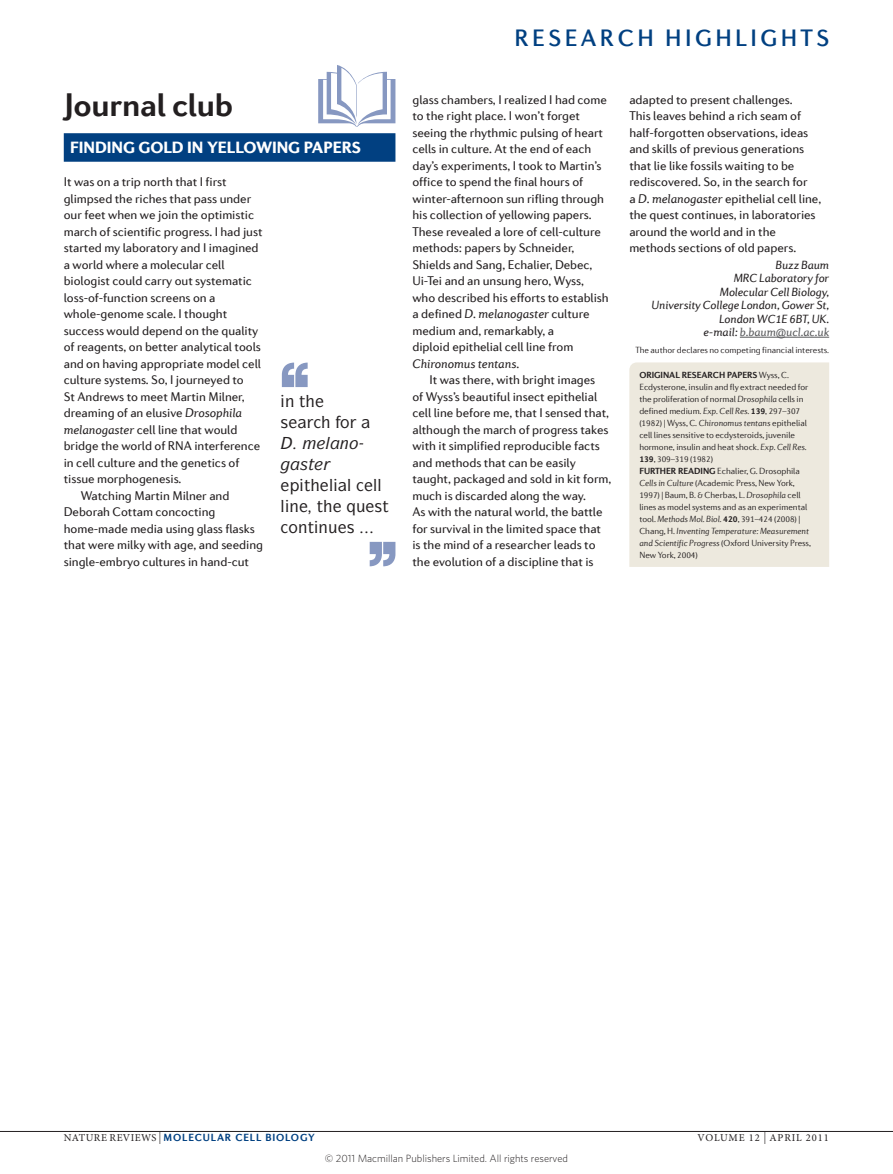
<style>
.page{position:relative;width:893px;height:1174px;background:#fff}
.page>*{position:absolute;margin:0;border:0;box-sizing:border-box;transform-origin:0 0}
.Watchtitle{font:700 33px "Diverda Sans Com";letter-spacing:-.01em;color:#231f20}
.sectionheader{font:500 24px "Diverda Sans Com";letter-spacing:.14em;color:#014081}
.titleonrule{font:900 16.5px "Diverda Sans Com";letter-spacing:-.005em;color:#fff}
.pulloutquote{font:500 16.5px/21px "ITC Symbol Std";color:#231f20}
.pulloutquote-2{font:italic 500 16.5px "ITC Symbol Std";color:#231f20}
.bodyboldindent{font:12.75px/16.5px "Diverda Sans Com Regular 2";letter-spacing:-.005em;color:#231f20}
.bodyboldfirst{font:12.75px/16.5px "Diverda Sans Com Regular 2";letter-spacing:-.005em;color:#231f20}
.authorbold{font:12px/13.5px "Diverda Sans Com Italic 2";letter-spacing:-.005em;color:#231f20;text-align:right}
.t1{font:300 10.5px "Whitney";color:#231f20}
.t2{font:700 10.5px "Diverda Sans Com";letter-spacing:.075em;color:#014081}
.t3{font:10.5px "Minion Pro";letter-spacing:.085em;color:#231f20}
.authorbold-2{font:9px/12px "Diverda Sans Com Light 2";letter-spacing:-.005em;color:#231f20}
.s1{font-family:"Diverda Sans Com"}
.s2{font-family:"Diverda Sans Com Italic 2"}
.s3{font-family:"Diverda Sans Com";font-style:italic}
.s4{color:#57585a}
.s5{font-family:"Diverda Sans Com";font-weight:700}
.s6{font-family:"Diverda Sans Com";font-weight:300;font-style:italic}
.s7{font-family:"Diverda Sans Com";font-weight:300}
.s8{font-family:"Minion Pro";font-weight:400;color:#231f20}
.s9{font-family:"Minion Pro";font-weight:400;font-size:12px;color:#231f20}
.s10{font-size:12px}
</style>
<div class="page">
<hr style="left:0;top:1131px;width:893px;height:1px;background:#231f20">
<svg style="left:370px;top:542px;width:25px;height:24px"></svg>
<svg style="left:282px;top:362px;width:26px;height:25px"></svg>
<svg style="left:318px;top:65px;width:77px;height:62px"></svg>
<div style="left:64px;top:133px;width:331px;height:29px;background:#014081"></div>
<hr style="left:740px;top:337px;width:89px;height:1px;background:#57585a">
<div style="left:629px;top:362px;width:200px;height:205px;background:#ede9de"></div>
<p class="Watchtitle" style="left:64px;top:85px;width:171px">Journal club</p>
<p class="titleonrule" style="left:70px;top:138px;width:292px">FINDING GOLD IN YELLOWING PAPERS</p>
<p class="bodyboldfirst" style="left:64px;top:174px;width:200px">It was on a trip north that I first glimpsed the riches that pass under our feet when we join the optimistic march of scientific progress. I had just started my laboratory and I imagined a world where a molecular cell biologist could carry out systematic loss-of-function screens on a whole-genome scale. I thought success would depend on the quality of reagents, on better analytical tools and on having appropriate model cell culture systems. So, I journeyed to<br><span class="s1">St Andrews to meet Martin Milner, </span>dreaming of an elusive <span class="s2">Drosophila melanogaster</span> cell line that would <span class="s1">bridge the world of RNA interference </span>in cell culture and the genetics of tissue morphogenesis.</p>
<p class="bodyboldindent" style="left:64px;top:487px;width:201px;text-indent:17px"><span class="s1">Watching Martin Milner and<br></span>Deborah Cottam concocting home-made media using glass flasks that were milky with age, and seeding single-embryo cultures in hand-cut</p>
<p class="pulloutquote" style="left:281px;top:390px;width:26px">■ ▼ ▲</p>
<p class="pulloutquote-2" style="left:326px;top:432px;width:35px">● ■□</p>
<p class="pulloutquote" style="left:304px;top:474px;width:49px">▼●●</p>
<p class="pulloutquote" style="left:281px;top:495px;width:44px">● ■ ▼</p>
<p class="pulloutquote" style="left:346px;top:495px;width:44px">❑◆ ▲▼</p>
<p class="pulloutquote" style="left:288px;top:516px;width:67px">□■▼ ■◆ ▲</p>
<p class="sectionheader" style="left:514px;top:24px;width:316px">RESEARCH HIGHLIGHTS</p>
<p class="bodyboldindent" style="left:412px;top:91px;width:198px">glass chambers, I realized I had come to the right place. I won’t forget seeing the rhythmic pulsing of heart <span class="s1">cells in culture. At the end of each day’s experiments, I took to Martin’s </span>office to spend the final hours of winter-afternoon sun rifling through his collection of yellowing papers.<br>These revealed a lore of cell-culture methods: papers by Schneider, Shields and Sang, Echalier, Debec, Ui-Tei and an unsung hero, Wyss, who described his efforts to establish a defined <span class="s3">D. melanogaster</span> culture medium and, remarkably, a<br>diploid epithelial cell line from <span class="s3">Chironomus tentans</span>.</p>
<p class="bodyboldindent" style="left:412px;top:372px;width:200px;text-indent:17px">It was there, with bright images<br>of Wyss’s beautiful insect epithelial cell line before me, that I sensed that, although the march of progress takes with it simplified reproducible facts and methods that can be easily taught, packaged and sold in kit form, much is discarded along the way.<br><span class="s1">As with the natural world, the battle </span>for survival in the limited space that is the mind of a researcher leads to the evolution of a discipline that is</p>
<p class="bodyboldindent" style="left:629px;top:91px;width:193px">adapted to present challenges.<br>This leaves behind a rich seam of half-forgotten observations, ideas and skills of previous generations that lie like fossils waiting to be rediscovered. So, in the search for<br>a <span class="s3">D. melanogaster</span> epithelial cell line, the quest continues, in laboratories around the world and in the <span class="s1">methods sections of old papers.</span></p>
<p class="authorbold" style="left:652px;top:258px;width:179px"><span class="s3">Buzz Baum<br></span>MRC Laboratory for<br>Molecular Cell Biology,<br>University College London, Gower St,<br>London WC1E 6BT, UK.<br>e-mail: <span class="s4">b.baum@ucl.ac.uk</span></p>
<p class="authorbold-2" style="left:635px;top:344px;width:195px">The author declares no competing financial interests.</p>
<p class="authorbold-2" style="left:639px;top:369px;width:173px"><span class="s5">ORIGINAL RESEARCH PAPERS</span> Wyss, C.<br>Ecdysterone, insulin and fly extract needed for the proliferation of normal <span class="s6">Drosophila</span> cells in defined medium. <span class="s6">Exp. Cell Res</span>. <span class="s5">139</span>, 297–307 <span class="s7">(1982) | Wyss, C.</span> <span class="s6">Chironomus tentans</span> epithelial cell lines sensitive to ecdysteroids, juvenile hormone, insulin and heat shock. <span class="s6">Exp. Cell Res.<br></span><span class="s5">139</span>, 309–319 (1982)<br><span class="s5">FURTHER READING</span> Echalier, G. Drosophila <span class="s6">Cells in Culture</span> (Academic Press, New York, <span class="s7">1997) | Baum, B. &amp; Cherbas, L.</span> <span class="s6">Drosophila</span> cell lines as model systems and as an experimental tool. <span class="s6">Methods Mol. Biol.</span> <span class="s5">420</span>, 391–424 (2008) | Chang, H. <span class="s6">Inventing Temperature: Measurement and Scientific Progress</span> (Oxford University Press, New York, 2004)</p>
<p class="t2" style="left:64px;top:1130px;width:252px"><span class="s8">NATURE REVIEWS</span> <span class="s9">|</span> MOLECULAR CELL BIOLOGY</p>
<p class="t3" style="left:697px;top:1131px;width:133px">VOLUME 12 <span class="s10">|</span> APRIL 2011</p>
<p class="t1" style="left:325px;top:1151px;width:245px">© 2011 Macmillan Publishers Limited. All rights reserved</p>
</div>
